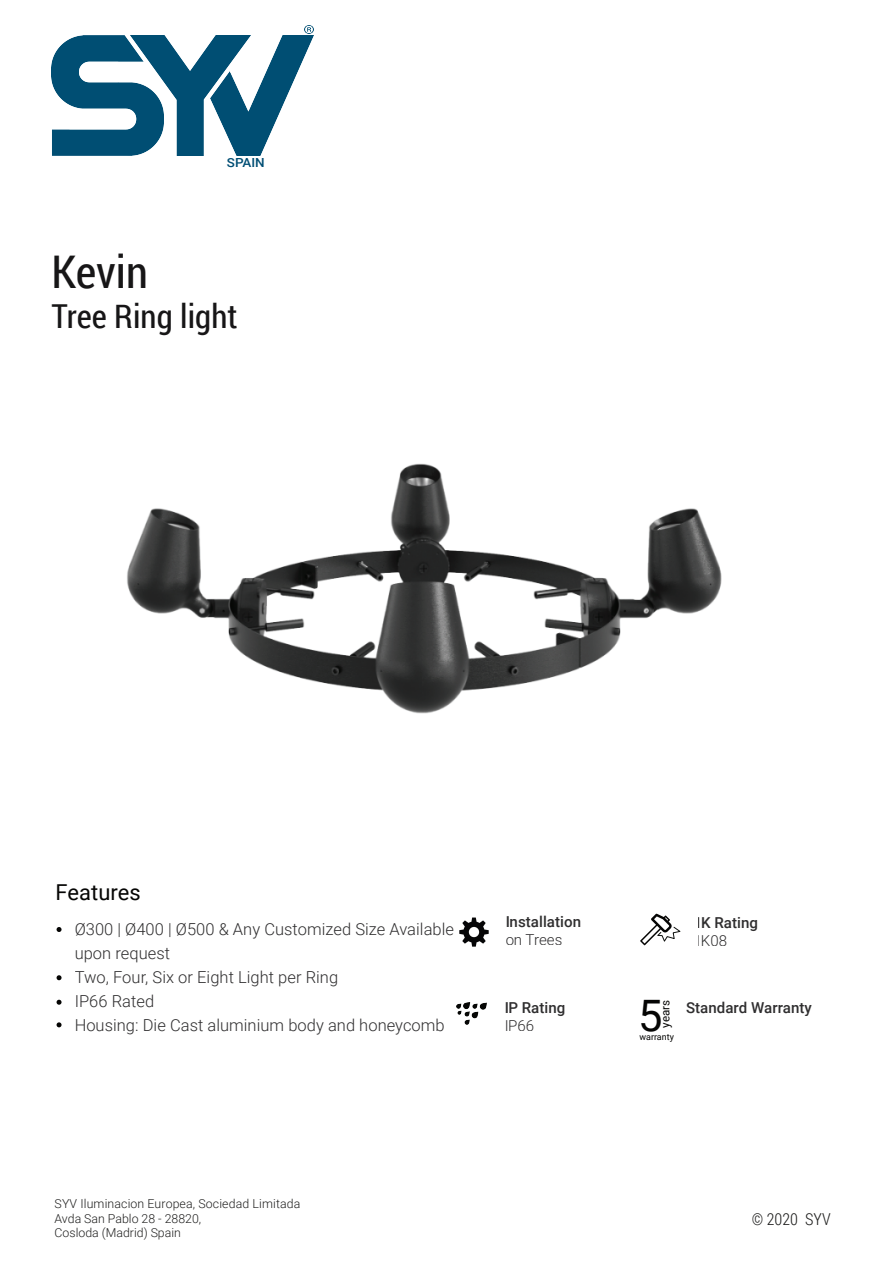
<style>
.page{position:relative;width:893px;height:1263px;background:#fff}
.page>*{position:absolute;margin:0;border:0;box-sizing:border-box;transform-origin:0 0}
.t1{font:45px "Roboto Condensed";color:#171617}
.t2{font:43.35px "Roboto";color:#050504}
.t3{font:33px "Roboto Condensed";letter-spacing:.005em;color:#171617}
.t4{font:21.9px "Roboto";letter-spacing:.005em;color:#050504}
.t5{font:300 16.5px/24px "Roboto";letter-spacing:.005em;color:#171617}
.t6{font:300 16.5px "Roboto Condensed";letter-spacing:.005em;color:#050504}
.t7{font:500 15.15px "Roboto";letter-spacing:.005em;color:#171617}
.t8{font:300 15.15px "Roboto";letter-spacing:.005em;color:#171617}
.t9{font:500 12.6px "Roboto";color:#004e74;scale:1.07 1}
.t10{font:300 12.3px/14.9px "Roboto";color:#050504}
.t11{font:11.7px "Roboto";letter-spacing:.005em;color:#050504}
.t12{font:8.85px "Roboto";letter-spacing:.005em;color:#050504}
</style>
<div class="page">
<svg style="left:57px;top:927px;width:5px;height:5px"></svg>
<svg style="left:57px;top:1022px;width:5px;height:5px"></svg>
<svg style="left:57px;top:1000px;width:5px;height:5px"></svg>
<svg style="left:57px;top:975px;width:5px;height:5px"></svg>
<img style="left:456px;top:1002px;width:30px;height:23px">
<img style="left:250px;top:35px;width:63px;height:121px">
<img style="left:163px;top:35px;width:87px;height:121px">
<img style="left:52px;top:35px;width:111px;height:121px">
<svg style="left:305px;top:25px;width:8px;height:9px"></svg>
<img style="left:459px;top:917px;width:30px;height:29px">
<img style="left:127px;top:463px;width:595px;height:251px">
<svg style="left:640px;top:913px;width:41px;height:32px"></svg>
<p class="t9" style="left:227px;top:154px;width:37px">SPAIN</p>
<h1 class="t1" style="left:52px;top:241px;width:98px">Kevin</h1>
<h3 class="t3" style="left:52px;top:293px;width:188px">Tree Ring light</h3>
<h3 class="t4" style="left:56px;top:877px;width:87px">Features</h3>
<p class="t5" style="left:75px;top:916px;width:381px">Ø300 | Ø400 | Ø500 &amp; Any Customized Size Available upon request<br>Two, Four, Six or Eight Light per Ring<br>IP66 Rated<br>Housing: Die Cast aluminium body and honeycomb</p>
<p class="t7" style="left:505px;top:911px;width:77px">Installation</p>
<p class="t8" style="left:505px;top:929px;width:58px">on Trees</p>
<p class="t7" style="left:697px;top:911px;width:63px">IK Rating</p>
<p class="t8" style="left:697px;top:930px;width:32px">IK08</p>
<h2 class="t2" style="left:638px;top:985px;width:26px">5</h2>
<p class="t11" style="left:657px;top:1027px;width:29px;rotate:-90deg">years</p>
<p class="t12" style="left:639px;top:1030px;width:36px">warranty</p>
<p class="t7" style="left:504px;top:996px;width:63px">IP Rating</p>
<p class="t7" style="left:686px;top:996px;width:127px">Standard Warranty</p>
<p class="t8" style="left:504px;top:1014px;width:32px">IP66</p>
<p class="t10" style="left:55px;top:1195px;width:247px">SYV Iluminacion Europea, Sociedad Limitada<br>Avda San Pablo 28 - 28820,<br>Cosloda (Madrid) Spain</p>
<p class="t6" style="left:752px;top:1208px;width:81px">© 2020 SYV</p>
</div>
